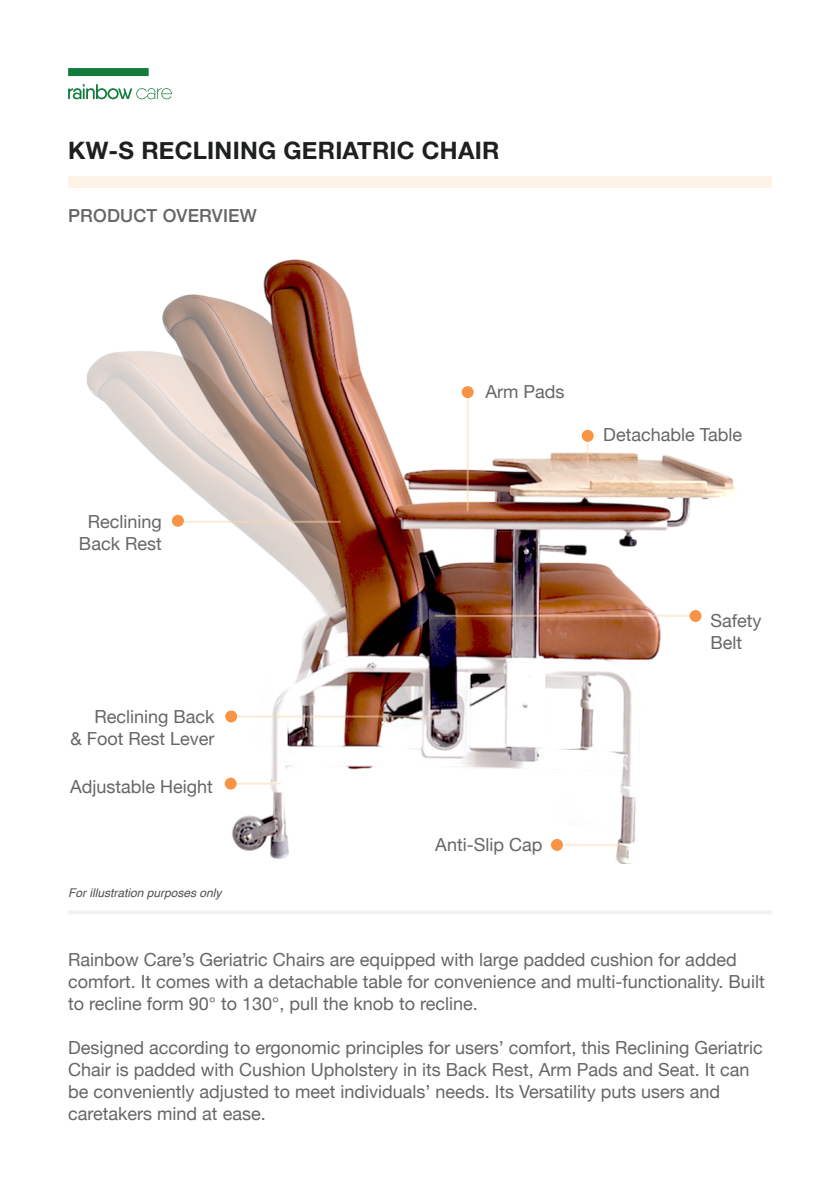
<style>
.page{position:relative;width:840px;height:1191px;background:#fff}
.page>*{position:absolute;margin:0;border:0;box-sizing:border-box;transform-origin:0 0}
.t1{font:700 24px "Helvetica Neue";letter-spacing:.01em;color:#1e2020}
.t2{font:18px/22px "Helvetica Neue";color:#656666}
.t3{font:500 18px "Helvetica Neue";letter-spacing:.01em;color:#656666}
.t4{font:italic 12px "Helvetica";color:#4f4f4f}
</style>
<div class="page">
<div style="left:68px;top:176px;width:703px;height:11px;background:#fef3e7"></div>
<div style="left:68px;top:68px;width:81px;height:8px;background:#147d3d"></div>
<img style="left:86px;top:259px;width:650px;height:604px">
<svg style="left:68px;top:84px;width:104px;height:15px"></svg>
<hr style="left:231px;top:715px;width:210px;height:2px;background:#fdd8af">
<hr style="left:230px;top:782px;width:51px;height:2px;background:#fdd8af">
<hr style="left:563px;top:844px;width:57px;height:2px;background:#fdd8af">
<hr style="left:435px;top:615px;width:256px;height:2px;background:#fdd8af">
<hr style="left:586px;top:436px;width:2px;height:42px;background:#fdd8af">
<div style="left:581px;top:430px;width:12px;height:12px;background:#f69344;border-radius:50%"></div>
<div style="left:689px;top:610px;width:12px;height:12px;background:#f69344;border-radius:50%"></div>
<div style="left:550px;top:839px;width:12px;height:12px;background:#f69344;border-radius:50%"></div>
<div style="left:225px;top:710px;width:12px;height:12px;background:#f69344;border-radius:50%"></div>
<div style="left:224px;top:777px;width:12px;height:12px;background:#f69344;border-radius:50%"></div>
<hr style="left:68px;top:911px;width:703px;height:3px;background:#eff0f0">
<hr style="left:466px;top:392px;width:2px;height:119px;background:#fdd8af">
<div style="left:461px;top:386px;width:12px;height:12px;background:#f69344;border-radius:50%"></div>
<hr style="left:180px;top:521px;width:160px;height:2px;background:#fdd8af">
<div style="left:172px;top:515px;width:12px;height:12px;background:#f69344;border-radius:50%"></div>
<h1 class="t1" style="left:68px;top:136px;width:432px">KW-S RECLINING GERIATRIC CHAIR</h1>
<p class="t3" style="left:68px;top:204px;width:190px">PRODUCT OVERVIEW</p>
<p class="t2" style="left:79px;top:511px;width:84px;text-align:center">Reclining<br>Back Rest</p>
<p class="t2" style="left:70px;top:705px;width:146px;text-align:right">Reclining Back<br>&amp; Foot Rest Lever</p>
<p class="t2" style="left:70px;top:775px;width:144px">Adjustable Height</p>
<p class="t4" style="left:68px;top:887px;width:155px">For illustration purposes only</p>
<p class="t2" style="left:485px;top:380px;width:81px">Arm Pads</p>
<p class="t2" style="left:603px;top:424px;width:140px">Detachable Table</p>
<p class="t2" style="left:710px;top:610px;width:52px">Safety<br>Belt</p>
<p class="t2" style="left:435px;top:833px;width:109px">Anti-Slip Cap</p>
<p class="t2" style="left:68px;top:948px;width:697px">Rainbow Care’s Geriatric Chairs are equipped with large padded cushion for added comfort. It comes with a detachable table for convenience and multi-functionality. Built to recline form 90° to 130°, pull the knob to recline.</p>
<p class="t2" style="left:68px;top:1036px;width:695px">Designed according to ergonomic principles for users’ comfort, this Reclining Geriatric Chair is padded with Cushion Upholstery in its Back Rest, Arm Pads and Seat. It can be conveniently adjusted to meet individuals’ needs. Its Versatility puts users and caretakers mind at ease.</p>
</div>
